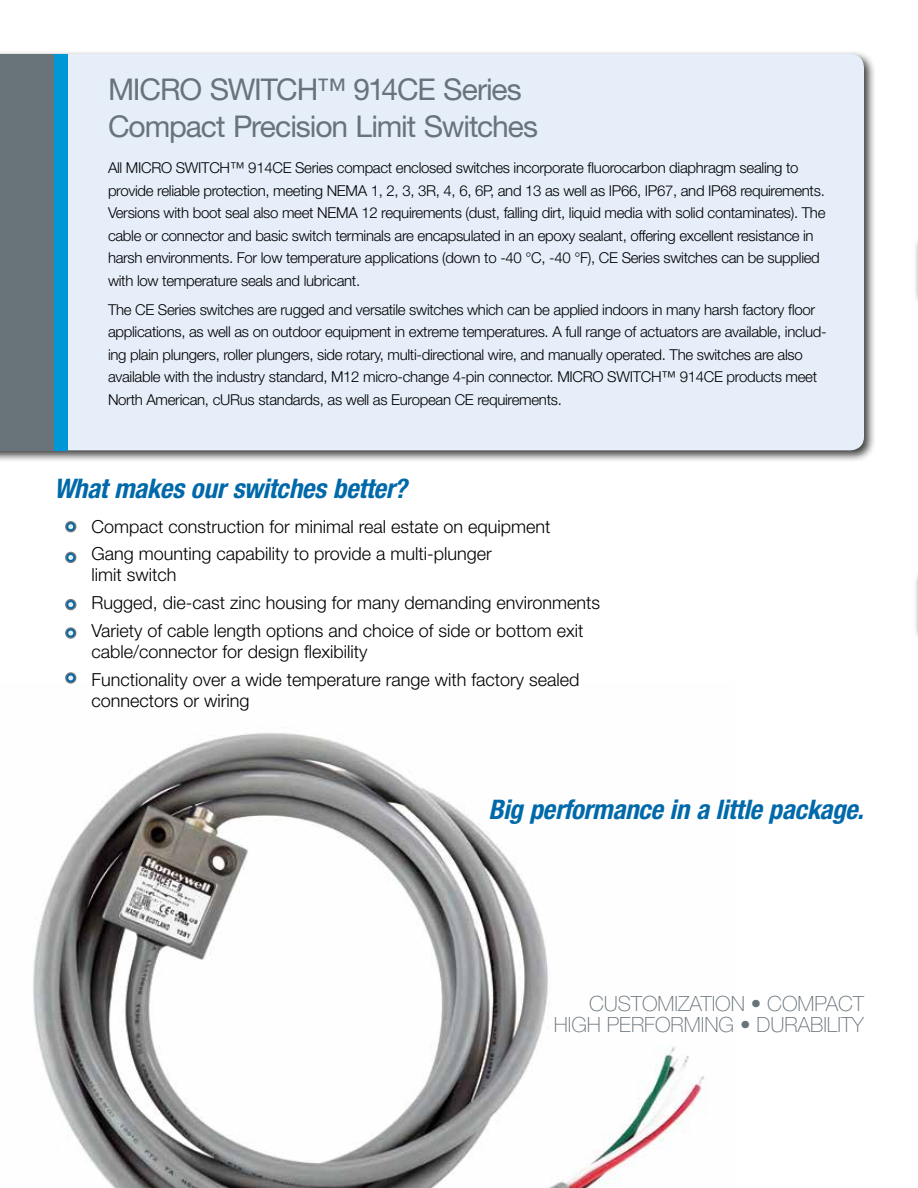
<style>
.page{position:relative;width:918px;height:1188px;background:#fff}
.page>*{position:absolute;margin:0;border:0;box-sizing:border-box;transform-origin:0 0}
.t1{font:30px/37.5px "Helvetica Neue LT Std";letter-spacing:-.035em;color:#68737a}
.t2{font:italic 700 condensed 27px "Helvetica Neue LT Std";letter-spacing:-.01em;color:#0069aa}
.t3{font:100 21px/21px "Helvetica Neue LT Std";color:#68737a;text-align:right}
.t4{font:300 18px/27.8px "Helvetica Neue LT Std";color:#000}
.t5{font:300 15px/22.5px "Helvetica Neue LT Std";letter-spacing:-.02em;color:#000}
</style>
<div class="page">
<img style="left:33px;top:733px;width:671px;height:455px">
<div style="left:0;top:50px;width:876px;height:412px;background:#000;opacity:.75"></div>
<div style="left:68px;top:54px;width:796px;height:396px;background:#e5eef9"></div>
<div style="left:8px;top:54px;width:60px;height:396px;background:#0097d7"></div>
<div style="left:0;top:54px;width:54px;height:396px;background:#68737a"></div>
<svg style="left:65px;top:521px;width:11px;height:11px"></svg>
<svg style="left:66px;top:522px;width:9px;height:9px"></svg>
<svg style="left:68px;top:524px;width:5px;height:5px"></svg>
<div style="left:65px;top:552px;width:11px;height:11px;background:#77787b;border-radius:50%"></div>
<svg style="left:66px;top:553px;width:9px;height:9px"></svg>
<svg style="left:68px;top:555px;width:5px;height:5px"></svg>
<svg style="left:65px;top:599px;width:11px;height:11px"></svg>
<svg style="left:66px;top:600px;width:9px;height:9px"></svg>
<svg style="left:68px;top:602px;width:5px;height:5px"></svg>
<svg style="left:65px;top:627px;width:11px;height:12px"></svg>
<svg style="left:66px;top:629px;width:9px;height:8px"></svg>
<svg style="left:68px;top:631px;width:5px;height:5px"></svg>
<div style="left:913px;top:569px;width:5px;height:73px;background:#f5f5f5"></div>
<div style="left:913px;top:234px;width:5px;height:73px;background:#f4f4f4"></div>
<svg style="left:65px;top:672px;width:11px;height:12px"></svg>
<svg style="left:66px;top:674px;width:9px;height:8px"></svg>
<svg style="left:68px;top:675px;width:5px;height:5px"></svg>
<h1 class="t1" style="left:108px;top:70px;width:432px">MICRO SWITCH™ 914CE Series<br>Compact Precision Limit Switches</h1>
<p class="t5" style="left:108px;top:156px;width:719px">All MICRO SWITCH™ 914CE Series compact enclosed switches incorporate fluorocarbon diaphragm sealing to provide reliable protection, meeting NEMA 1, 2, 3, 3R, 4, 6, 6P, and 13 as well as IP66, IP67, and IP68 requirements.<br>Versions with boot seal also meet NEMA 12 requirements (dust, falling dirt, liquid media with solid contaminates). The cable or connector and basic switch terminals are encapsulated in an epoxy sealant, offering excellent resistance in harsh environments. For low temperature applications (down to -40 °C, -40 °F), CE Series switches can be supplied with low temperature seals and lubricant.</p>
<p class="t5" style="left:108px;top:298px;width:720px">The CE Series switches are rugged and versatile switches which can be applied indoors in many harsh factory floor applications, as well as on outdoor equipment in extreme temperatures. A full range of actuators are available, includ&shy;ing plain plungers, roller plungers, side rotary, multi-directional wire, and manually operated. The switches are also available with the industry standard, M12 micro-change 4-pin connector. MICRO SWITCH™ 914CE products meet North American, cURus standards, as well as European CE requirements.</p>
<h2 class="t2" style="left:54px;top:472px;width:354px">What makes our switches better?</h2>
<p class="t4" style="left:91px;top:512px;width:461px">Compact construction for minimal real estate on equipment<br>Gang mounting capability to provide a multi-plunger</p>
<p class="t4" style="left:91px;top:561px;width:510px">limit switch<br>Rugged, die-cast zinc housing for many demanding environments<br>Variety of cable length options and choice of side or bottom exit</p>
<p class="t4" style="left:91px;top:637px;width:490px">cable/connector for design flexibility<br>Functionality over a wide temperature range with factory sealed</p>
<p class="t4" style="left:91px;top:686px;width:160px">connectors or wiring</p>
<h2 class="t2" style="left:489px;top:793px;width:377px">Big performance in a little package.</h2>
<h3 class="t3" style="left:554px;top:993px;width:312px">CUSTOMIZATION • COMPACT<br>HIGH PERFORMING • DURABILITY</h3>
</div>
